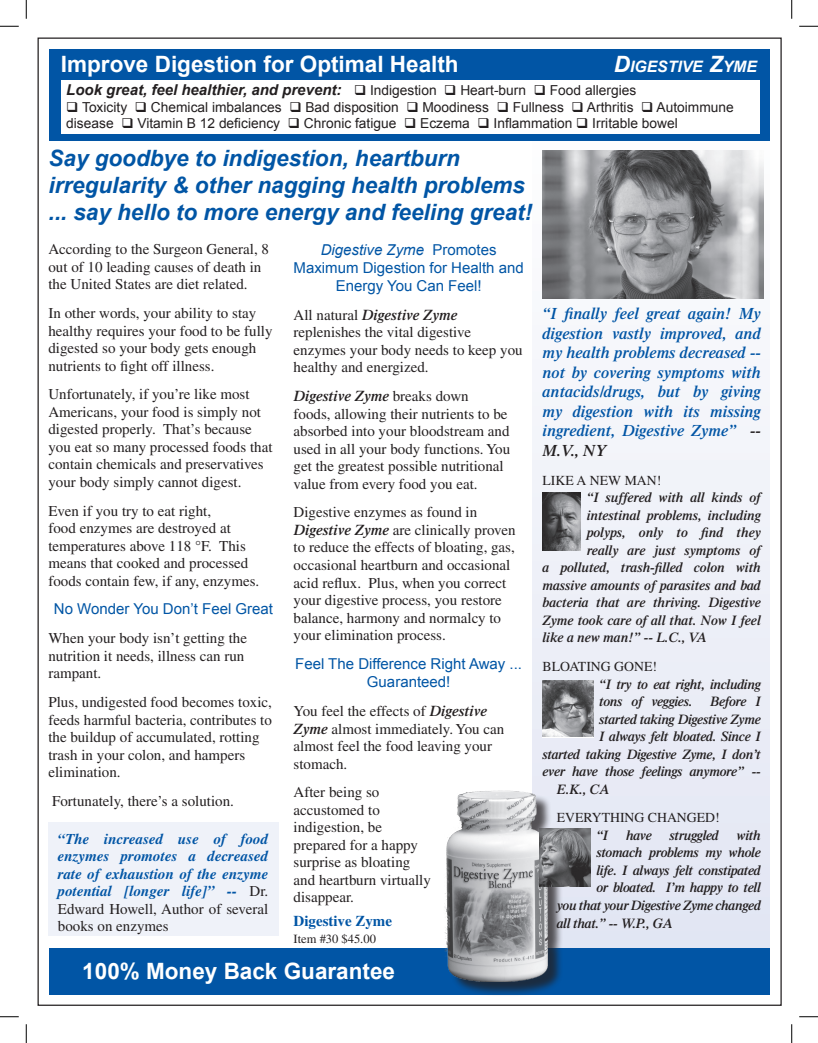
<style>
.page{position:relative;width:818px;height:1043px;background:#fff}
.page>*{position:absolute;margin:0;border:0;box-sizing:border-box;transform-origin:0 0}
.t1{font:italic 700 22.5px/27px "Arial";color:#0155a5}
.t2{font:700 22.5px "Arial";color:#fff}
.t3{font:italic 600 16.25px/19.5px "Times LT Std";color:#0155a5;text-align:justify}
.t4{font:italic 700 15.75px "Arial";color:#fff}
.t5{font:15px/17.5px "Times LT Std";color:#231f20}
.t6{font:italic 700 15px/17.5px "Times LT Std";color:#0155a5;text-align:justify}
.t7{font:15px/18px "Arial";color:#0155a5;text-align:center}
.t8{font:italic 700 15px "Arial";color:#231f20}
.t9{font:700 15px "Times LT Std";color:#0155a5}
.t10{font:italic 600 13.75px/17.5px "Times LT Std";letter-spacing:-.025em;color:#231f20}
.t11{font:italic 600 13.75px "Times LT Std";letter-spacing:-.005em;color:#231f20}
.t12{font:13.75px/16.5px "Arial";color:#231f20}
.t13{font:13.75px "Times LT Std";color:#231f20}
.t14{font:12.5px "Times LT Std";color:#231f20}
.s1{font-size:22.5px}
.s2{font-weight:400;font-style:normal;font-size:13.75px}
.s3{font-style:italic}
.s4{font-weight:600;font-style:italic}
.s5{font-weight:400;font-style:normal;color:#231f20}
.s6{color:#231f20}
</style>
<div class="page">
<div style="left:532px;top:102px;width:237px;height:859px;background:#edeff8"></div>
<div style="left:49px;top:948px;width:720px;height:46px;background:#0155a5"></div>
<div style="left:49px;top:49px;width:720px;height:92px;background:#0155a5"></div>
<img style="left:542px;top:151px;width:221px;height:147px">
<div style="left:448px;top:792px;width:115px;height:205px;background:#231f20;opacity:.75"></div>
<img style="left:444px;top:790px;width:112px;height:191px">
<div style="left:61px;top:80px;width:698px;height:54px;background:#fff"></div>
<svg style="left:580px;top:493px;width:1px;height:57px"></svg>
<img style="left:542px;top:493px;width:38px;height:57px">
<svg style="left:542px;top:736px;width:51px;height:2px"></svg>
<img style="left:542px;top:680px;width:51px;height:56px">
<img style="left:539px;top:828px;width:51px;height:58px">
<div style="left:48px;top:822px;width:230px;height:114px;background:#eff2f9"></div>
<svg style="left:0;top:25px;width:19px;height:2px"></svg>
<svg style="left:799px;top:25px;width:19px;height:2px"></svg>
<svg style="left:0;top:1016px;width:19px;height:1px"></svg>
<svg style="left:799px;top:1016px;width:19px;height:1px"></svg>
<svg style="left:25px;top:0;width:2px;height:19px"></svg>
<svg style="left:25px;top:1024px;width:2px;height:18px"></svg>
<svg style="left:791px;top:0;width:1px;height:19px"></svg>
<svg style="left:791px;top:1024px;width:1px;height:18px"></svg>
<h1 class="t2" style="left:61px;top:49px;width:399px">Improve Digestion for Optimal Health</h1>
<p class="t4" style="left:613px;top:56px;width:145px"><span class="s1">D</span>IGESTIVE <span class="s1">Z</span>YME</p>
<p class="t8" style="left:66px;top:80px;width:571px">Look great, feel healthier, and prevent: ❑ <span class="s2">Indigestion</span> ❑ <span class="s2">Heart-burn</span> ❑ <span class="s2">Food allergies</span></p>
<p class="t12" style="left:66px;top:99px;width:669px">❑ Toxicity ❑ Chemical imbalances ❑ Bad disposition ❑ Moodiness ❑ Fullness ❑ Arthritis ❑ Autoimmune disease ❑ Vitamin B 12 deficiency ❑ Chronic fatigue ❑ Eczema ❑ Inflammation ❑ Irritable bowel</p>
<h1 class="t1" style="left:48px;top:145px;width:485px">Say goodbye to indigestion, heartburn irregularity &amp; other nagging health problems ... say hello to more energy and feeling great!</h1>
<p class="t5" style="left:48px;top:240px;width:222px">According to the Surgeon General, 8 out of 10 leading causes of death in the United States are diet related.</p>
<p class="t5" style="left:48px;top:304px;width:226px">In other words, your ability to stay healthy requires your food to be fully digested so your body gets enough nutrients to fight off illness.</p>
<p class="t5" style="left:48px;top:385px;width:225px">Unfortunately, if you’re like most Americans, your food is simply not digested properly. That’s because you eat so many processed foods that contain chemicals and preservatives your body simply cannot digest.</p>
<p class="t5" style="left:48px;top:502px;width:212px">Even if you try to eat right,<br>food enzymes are destroyed at temperatures above 118 °F. This means that cooked and processed foods contain few, if any, enzymes.</p>
<p class="t7" style="left:54px;top:600px;width:220px">No Wonder You Don’t Feel Great</p>
<p class="t5" style="left:48px;top:629px;width:200px">When your body isn’t getting the nutrition it needs, illness can run rampant.</p>
<p class="t5" style="left:48px;top:693px;width:225px">Plus, undigested food becomes toxic, feeds harmful bacteria, contributes to the buildup of accumulated, rotting trash in your colon, and hampers elimination.</p>
<p class="t5" style="left:52px;top:792px;width:183px">Fortunately, there’s a solution.</p>
<p class="t7" style="left:293px;top:241px;width:231px"><span class="s3">Digestive Zyme</span> Promotes<br>Maximum Digestion for Health and<br>Energy You Can Feel!</p>
<p class="t5" style="left:293px;top:306px;width:230px">All natural <span class="s4">Digestive Zyme </span>replenishes the vital digestive enzymes your body needs to keep you healthy and energized.</p>
<p class="t5" style="left:293px;top:387px;width:218px"><span class="s4">Digestive Zyme</span> breaks down<br>foods, allowing their nutrients to be absorbed into your bloodstream and used in all your body functions. You get the greatest possible nutritional value from every food you eat.</p>
<p class="t5" style="left:293px;top:503px;width:223px">Digestive enzymes as found in <span class="s4">Digestive Zyme</span> are clinically proven to reduce the effects of bloating, gas, occasional heartburn and occasional acid reflux. Plus, when you correct your digestive process, you restore balance, harmony and normalcy to your elimination process.</p>
<p class="t7" style="left:295px;top:655px;width:228px">Feel The Difference Right Away ...<br>Guaranteed!</p>
<p class="t5" style="left:293px;top:702px;width:212px">You feel the effects of <span class="s4">Digestive<br>Zyme</span> almost immediately. You can almost feel the food leaving your stomach.</p>
<p class="t5" style="left:293px;top:783px;width:139px">After being so accustomed to indigestion, be prepared for a happy surprise as bloating and heartburn virtually disappear.</p>
<p class="t9" style="left:293px;top:911px;width:100px">Digestive Zyme</p>
<p class="t14" style="left:293px;top:931px;width:84px">Item #30 $45.00</p>
<h1 class="t2" style="left:82px;top:955px;width:314px">100% Money Back Guarantee</h1>
<p class="t6" style="left:58px;top:829px;width:212px">“The increased use of food enzymes promotes a decreased rate of exhaustion of the enzyme potential [longer life]” -- <span class="s5">Dr.<br>Edward Howell, Author of several books on enzymes</span></p>
<p class="t3" style="left:542px;top:304px;width:220px">“I finally feel great again! My digestion vastly improved, and my health problems decreased -- not by covering symptoms with antacids/drugs, but by giving my digestion with its missing ingredient, Digestive Zyme” <span class="s6">-- M.V., NY</span></p>
<p class="t13" style="left:542px;top:472px;width:120px">LIKE A NEW MAN!</p>
<p class="t11" style="left:586px;top:489px;width:176px">“I suffered with all kinds of</p>
<p class="t11" style="left:586px;top:507px;width:176px">intestinal problems, including</p>
<p class="t11" style="left:586px;top:524px;width:176px">polyps, only to find they</p>
<p class="t11" style="left:586px;top:542px;width:176px">really are just symptoms of</p>
<p class="t11" style="left:542px;top:559px;width:220px">a polluted, trash-filled colon with</p>
<p class="t11" style="left:542px;top:577px;width:220px">massive amounts of parasites and bad</p>
<p class="t11" style="left:542px;top:594px;width:220px">bacteria that are thriving. Digestive</p>
<p class="t11" style="left:542px;top:612px;width:220px">Zyme took care of all that. Now I feel</p>
<p class="t11" style="left:542px;top:629px;width:166px">like a new man!” -- L.C., VA</p>
<p class="t13" style="left:542px;top:658px;width:116px">BLOATING GONE!</p>
<p class="t10" style="left:599px;top:675px;width:163px">“I try to eat right, including tons of veggies.</p>
<p class="t10" style="left:710px;top:692px;width:52px">Before I</p>
<p class="t10" style="left:599px;top:710px;width:163px">started taking Digestive Zyme</p>
<p class="t10" style="left:599px;top:727px;width:163px">I always felt bloated. Since I</p>
<p class="t10" style="left:542px;top:745px;width:220px">started taking Digestive Zyme, I don’t</p>
<p class="t10" style="left:542px;top:762px;width:220px">ever have those feelings anymore” --</p>
<p class="t10" style="left:556px;top:780px;width:54px">E.K., CA</p>
<p class="t13" style="left:556px;top:810px;width:164px">EVERYTHING CHANGED!</p>
<p class="t10" style="left:596px;top:826px;width:13px">“I</p>
<p class="t10" style="left:626px;top:826px;width:27px">have</p>
<p class="t10" style="left:669px;top:826px;width:51px">struggled</p>
<p class="t10" style="left:736px;top:826px;width:26px">with</p>
<p class="t10" style="left:596px;top:843px;width:166px">stomach problems my whole</p>
<p class="t10" style="left:596px;top:861px;width:166px">life. I always felt constipated</p>
<p class="t10" style="left:596px;top:878px;width:166px">or bloated. I’m happy to tell</p>
<p class="t10" style="left:556px;top:896px;width:206px">you that your Digestive Zyme changed</p>
<p class="t10" style="left:556px;top:913px;width:117px">all that.” -- W.P., GA</p>
</div>
